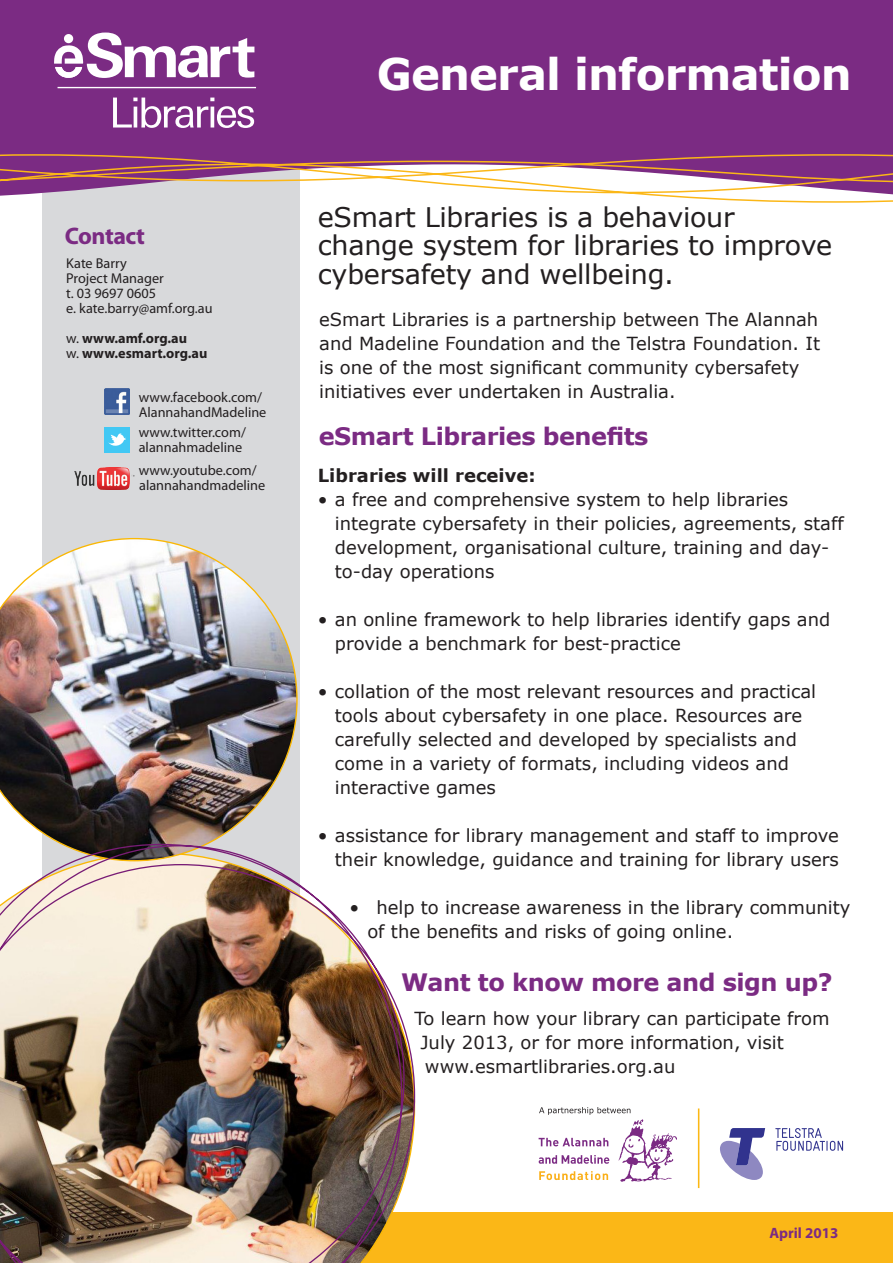
<style>
.page{position:relative;width:893px;height:1263px;background:#fff}
.page>*{position:absolute;margin:0;border:0;box-sizing:border-box;transform-origin:0 0}
.t1{font:700 43.5px "Verdana";letter-spacing:-.02em;color:#fff}
.ellen_bodyfactsheet{font:27px/28.5px "Verdana";letter-spacing:-.01em;color:#231f20}
.t2{font:700 24px "Verdana";letter-spacing:-.02em;color:#7b2b83}
.t3{font:700 24px "Myriad Pro";letter-spacing:-.02em;color:#7b2b83}
.ellen_bodyfactsheet-2{font:18px/24px "Verdana";color:#231f20}
.ellen_bodyfactsheet-3{font:700 18px "Verdana";color:#231f20}
.t4{font:700 15px "Myriad Pro";color:#7b2b83}
.ellen_body_noindent{font:14.25px/15px "Myriad Pro";color:#231f20}
.ellen_body_noindent-2{font:700 14.25px/15px "Myriad Pro";color:#231f20}
.s1{font-weight:400}
</style>
<div class="page">
<div style="left:43px;top:126px;width:257px;height:894px;background:#d8d9db"></div>
<div style="left:0;top:1212px;width:893px;height:51px;background:#fbb717"></div>
<img style="left:0;top:538px;width:298px;height:305px">
<img style="left:0;top:843px;width:416px;height:420px">
<img style="left:105px;top:389px;width:25px;height:25px">
<img style="left:75px;top:468px;width:60px;height:22px">
<div style="left:105px;top:427px;width:25px;height:25px;background:#42c8f4"></div>
<svg style="left:108px;top:433px;width:18px;height:13px"></svg>
<svg style="left:720px;top:1128px;width:45px;height:52px"></svg>
<svg style="left:775px;top:1128px;width:68px;height:23px"></svg>
<hr style="left:698px;top:1108px;width:1px;height:80px;background:#fcb814">
<svg style="left:539px;top:1107px;width:138px;height:75px"></svg>
<div style="left:0;top:0;width:893px;height:205px;background:#7b2b83"></div>
<svg style="left:0;top:153px;width:893px;height:50px"></svg>
<svg style="left:54px;top:33px;width:200px;height:45px"></svg>
<svg style="left:113px;top:98px;width:141px;height:30px"></svg>
<hr style="left:58px;top:87px;width:198px;height:1px;background:#fff">
<h2 class="t3" style="left:65px;top:220px;width:82px">Contact</h2>
<p class="ellen_body_noindent" style="left:66px;top:255px;width:148px">Kate Barry<br>Project Manager<br>t. 03 9697 0605<br>e. kate.barry@amf.org.au</p>
<p class="ellen_body_noindent-2" style="left:66px;top:330px;width:143px"><span class="s1">w.</span> www.amf.org.au<br><span class="s1">w.</span> www.esmart.org.au</p>
<p class="ellen_body_noindent" style="left:139px;top:389px;width:129px">www.facebook.com/<br>AlannahandMadeline</p>
<p class="ellen_body_noindent" style="left:139px;top:424px;width:109px">www.twitter.com/ alannahmadeline</p>
<p class="ellen_body_noindent" style="left:139px;top:462px;width:128px">www.youtube.com/ alannahandmadeline</p>
<p class="t1" style="left:377px;top:43px;width:477px">General information</p>
<p class="ellen_bodyfactsheet" style="left:318px;top:203px;width:516px">eSmart Libraries is a behaviour change system for libraries to improve cybersafety and wellbeing.</p>
<p class="ellen_bodyfactsheet-2" style="left:319px;top:307px;width:502px">eSmart Libraries is a partnership between The Alannah and Madeline Foundation and the Telstra Foundation. It is one of the most significant community cybersafety initiatives ever undertaken in Australia.</p>
<h2 class="t2" style="left:319px;top:419px;width:331px">eSmart Libraries benefits</h2>
<p class="ellen_bodyfactsheet-3" style="left:318px;top:462px;width:219px">Libraries will receive:</p>
<p class="ellen_bodyfactsheet-2" style="left:335px;top:487px;width:510px;text-indent:-17px">• a free and comprehensive system to help libraries integrate cybersafety in their policies, agreements, staff development, organisational culture, training and day&shy;to-day operations</p>
<p class="ellen_bodyfactsheet-2" style="left:335px;top:607px;width:497px;text-indent:-17px">• an online framework to help libraries identify gaps and provide a benchmark for best-practice</p>
<p class="ellen_bodyfactsheet-2" style="left:335px;top:679px;width:483px;text-indent:-17px">• collation of the most relevant resources and practical tools about cybersafety in one place. Resources are carefully selected and developed by specialists and come in a variety of formats, including videos and interactive games</p>
<p class="ellen_bodyfactsheet-2" style="left:318px;top:823px;width:523px;text-align:right">• assistance for library management and staff to improve their knowledge, guidance and training for library users</p>
<p class="ellen_bodyfactsheet-2" style="left:367px;top:895px;width:484px;text-indent:-18px">• help to increase awareness in the library community of the benefits and risks of going online.</p>
<h2 class="t2" style="left:401px;top:965px;width:433px">Want to know more and sign up?</h2>
<p class="ellen_bodyfactsheet-2" style="left:420px;top:1006px;width:411px;text-indent:-6px">To learn how your library can participate from<br>July 2013, or for more information, visit www.esmartlibraries.org.au</p>
<h4 class="t4" style="left:769px;top:1223px;width:70px">April 2013</h4>
</div>
